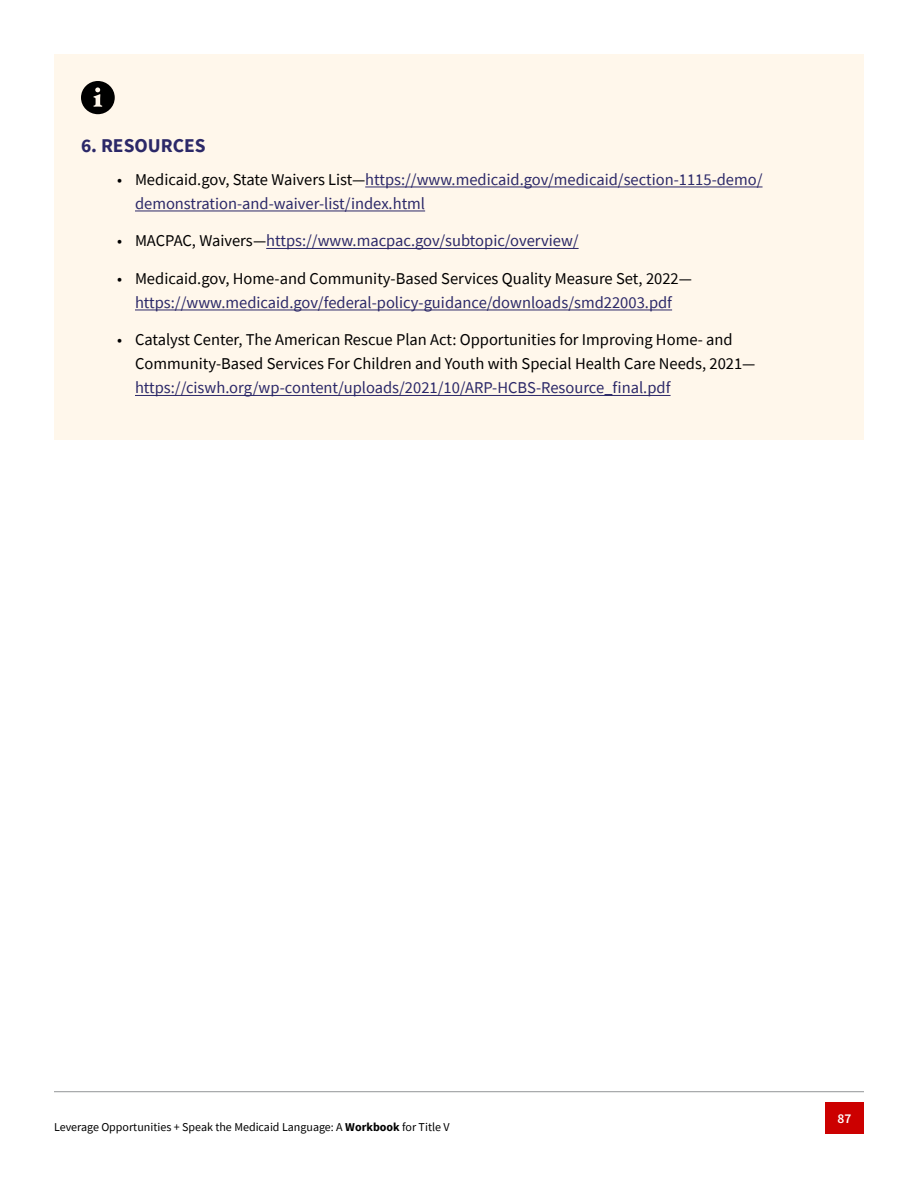
<style>
.page{position:relative;width:918px;height:1188px;background:#fff}
.page>*{position:absolute;margin:0;border:0;box-sizing:border-box;transform-origin:0 0}
.t1{font:700 19.5px "Source Sans Pro";color:#2b2868}
.t2{font:16.5px/24px "Source Sans Pro";color:#2b2868}
.t3{font:16.5px/24px "Source Sans Pro";color:#000}
.t4{font:600 13.5px "Source Sans Pro";color:#fff}
.t5{font:12px "Source Sans Pro";color:#000}
.s1{color:#000}
.s2{color:#2b2868}
.s3{font-weight:700}
</style>
<div class="page">
<div style="left:825px;top:1103px;width:39px;height:31px;background:#c00"></div>
<hr style="left:54px;top:1091px;width:810px;height:1px;background:#939598">
<div style="left:54px;top:54px;width:810px;height:385px;background:#fff7eb"></div>
<hr style="left:365px;top:187px;width:398px;height:1px;background:#2b2868">
<hr style="left:135px;top:211px;width:290px;height:1px;background:#2b2868">
<hr style="left:266px;top:248px;width:313px;height:1px;background:#2b2868">
<hr style="left:135px;top:310px;width:537px;height:1px;background:#2b2868">
<hr style="left:135px;top:395px;width:536px;height:1px;background:#2b2868">
<svg style="left:81px;top:81px;width:34px;height:33px"></svg>
<h1 class="t1" style="left:81px;top:132px;width:126px">6. RESOURCES</h1>
<p class="t2" style="left:135px;top:167px;width:629px;text-indent:-18px"><span class="s1">• Medicaid.gov, State Waivers List—</span>https://www.medicaid.gov/medicaid/section-1115-demo/ demonstration-and-waiver-list/index.html</p>
<p class="t2" style="left:117px;top:229px;width:463px"><span class="s1">• MACPAC, Waivers—</span>https://www.macpac.gov/subtopic/overview/</p>
<p class="t2" style="left:117px;top:266px;width:577px;text-align:center"><span class="s1">• Medicaid.gov, Home-and Community-Based Services Quality Measure Set, 2022— </span>https://www.medicaid.gov/federal-policy-guidance/downloads/smd22003.pdf</p>
<p class="t3" style="left:135px;top:328px;width:622px;text-indent:-18px">• Catalyst Center, The American Rescue Plan Act: Opportunities for Improving Home- and<br>Community-Based Services For Children and Youth with Special Health Care Needs, 2021— <span class="s2">https://ciswh.org/wp-content/uploads/2021/10/ARP-HCBS-Resource_final.pdf</span></p>
<p class="t5" style="left:54px;top:1120px;width:397px">Leverage Opportunities + Speak the Medicaid Language: A <span class="s3">Workbook</span> for Title V</p>
<p class="t4" style="left:838px;top:1110px;width:15px">87</p>
</div>
